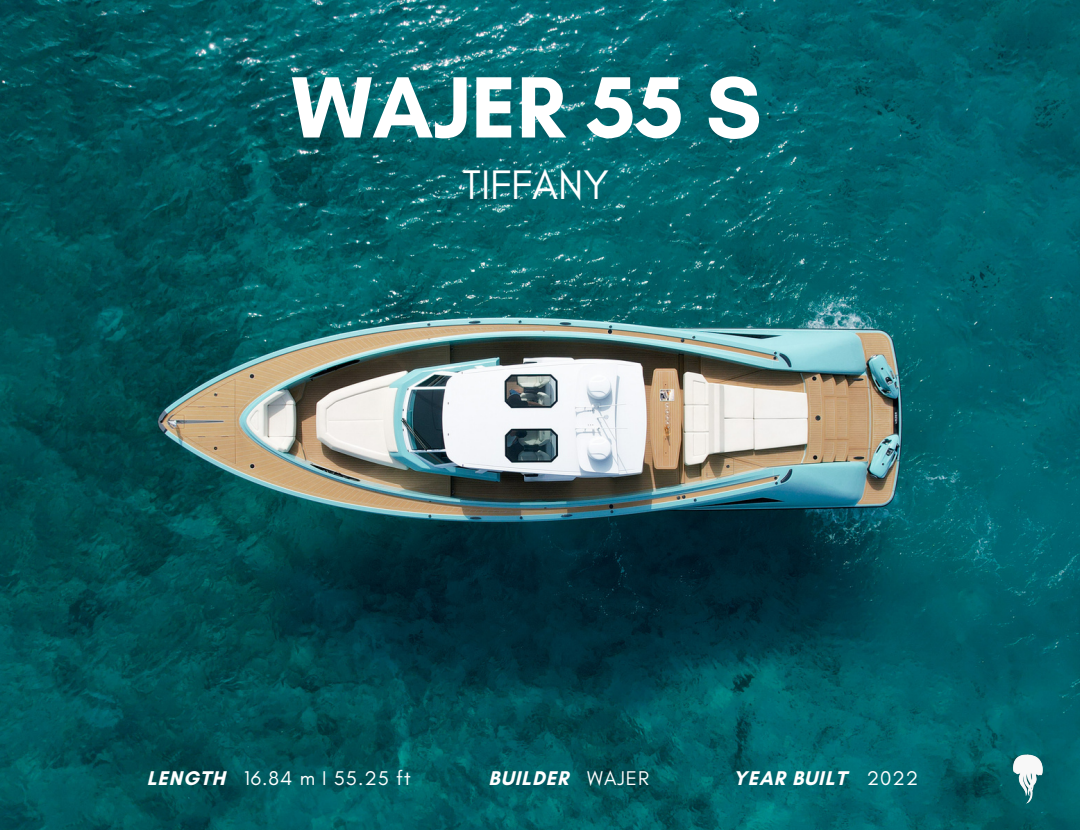
<style>
.page{position:relative;width:1080px;height:830px;background:#fff}
.page>*{position:absolute;margin:0;border:0;box-sizing:border-box;transform-origin:0 0}
.t1{font:700 88.5px "Glacial Indifference";color:#fff}
.t2{font:42px "Glacial Indifference";color:#fff}
.t3{font:700 20.25px "Glacial Indifference";letter-spacing:.045em;color:#fff}
.t4{font:20.25px "Glacial Indifference";letter-spacing:.045em;color:#fff}
.s1{font-weight:700}
.s2{font-weight:400}
</style>
<div class="page">
<img style="left:0;top:0;width:1080px;height:829px">
<img style="left:978px;top:727px;width:102px;height:102px">
<h2 class="t1" style="left:292px;top:53px;width:472px">WAJER 55 S</h2>
<h1 class="t2" style="left:463px;top:159px;width:148px">TIFFANY</h1>
<p class="t4" style="left:147px;top:765px;width:265px"><span class="s1">LENGTH</span> 16.84 m I 55.25 ft</p>
<p class="t3" style="left:489px;top:765px;width:162px">BUILDER <span class="s2">WAJER</span></p>
<p class="t3" style="left:733px;top:765px;width:186px">YEAR BUILT <span class="s2">2022</span></p>
</div>
